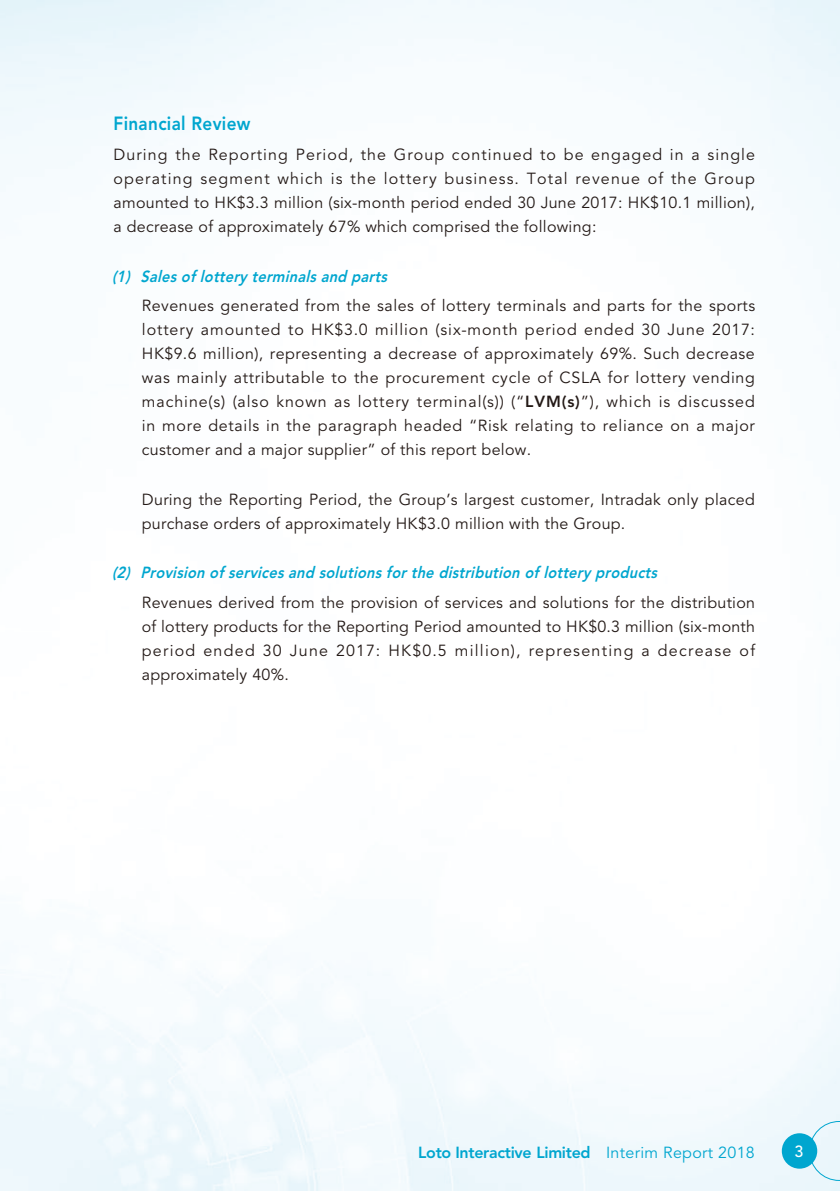
<style>
.page{position:relative;width:840px;height:1191px;background:#fff}
.page>*{position:absolute;margin:0;border:0;box-sizing:border-box;transform-origin:0 0}
._02_Heading_2{font:800 19px "Avenir LT Std";letter-spacing:.02em;color:#00a6cf;scale:.9 1}
._00_Body_text{font:16px/24px "Avenir LT Std";letter-spacing:.02em;color:#231916;text-align:justify}
._03_Heading_3{font:italic 800 16px "Avenir LT Std";color:#00a6cf;scale:.9 1}
.t1{font:800 16px "Avenir LT Std";letter-spacing:-.02em;color:#00a6cf}
.t2{font:500 16px "Avenir LT Std";color:#fff}
.s1{font-weight:800}
.s2{font-weight:400}
</style>
<div class="page">
<img style="left:1px;top:0;width:838px;height:1191px">
<div style="left:781px;top:1133px;width:35px;height:35px;background:#00a6cf;border-radius:50%"></div>
<svg style="left:809px;top:1121px;width:30px;height:59px;background:#cbebf5"></svg>
<p class="_02_Heading_2" style="left:113px;top:113px;width:154px">Financial Review</p>
<p class="_00_Body_text" style="left:113px;top:143px;width:642px">During the Reporting Period, the Group continued to be engaged in a single operating segment which is the lottery business. Total revenue of the Group amounted to HK$3.3 million (six-month period ended 30 June 2017: HK$10.1 million), a decrease of approximately 67% which comprised the following:</p>
<p class="_03_Heading_3" style="left:112px;top:267px;width:311px">(1) Salesoflottery terminalsand parts</p>
<p class="_00_Body_text" style="left:142px;top:294px;width:614px">Revenues generated from the sales of lottery terminals and parts for the sports lottery amounted to HK$3.0 million (six-month period ended 30 June 2017:<br>HK$9.6 million), representing a decrease of approximately 69%. Such decrease was mainly attributable to the procurement cycle of CSLA for lottery vending machine(s) (also known as lottery terminal(s)) (“<span class="s1">LVM(s)</span>”), which is discussed in more details in the paragraph headed “Risk relating to reliance on a major customer and a major supplier” of this report below.</p>
<p class="_00_Body_text" style="left:142px;top:488px;width:614px">During the Reporting Period, the Group’s largest customer, Intradak only placed purchase orders of approximately HK$3.0 million with the Group.</p>
<p class="_03_Heading_3" style="left:112px;top:563px;width:611px">(2) Provision ofservicesand solutionsforthe distribution oflottery products</p>
<p class="_00_Body_text" style="left:142px;top:591px;width:614px">Revenues derived from the provision of services and solutions for the distribution of lottery products for the Reporting Period amounted to HK$0.3 million (six-month period ended 30 June 2017: HK$0.5 million), representing a decrease of approximately 40%.</p>
<p class="t1" style="left:418px;top:1142px;width:338px">Loto Interactive Limited <span class="s2">Interim Report 2018</span></p>
<p class="t2" style="left:794px;top:1141px;width:10px">3</p>
</div>
